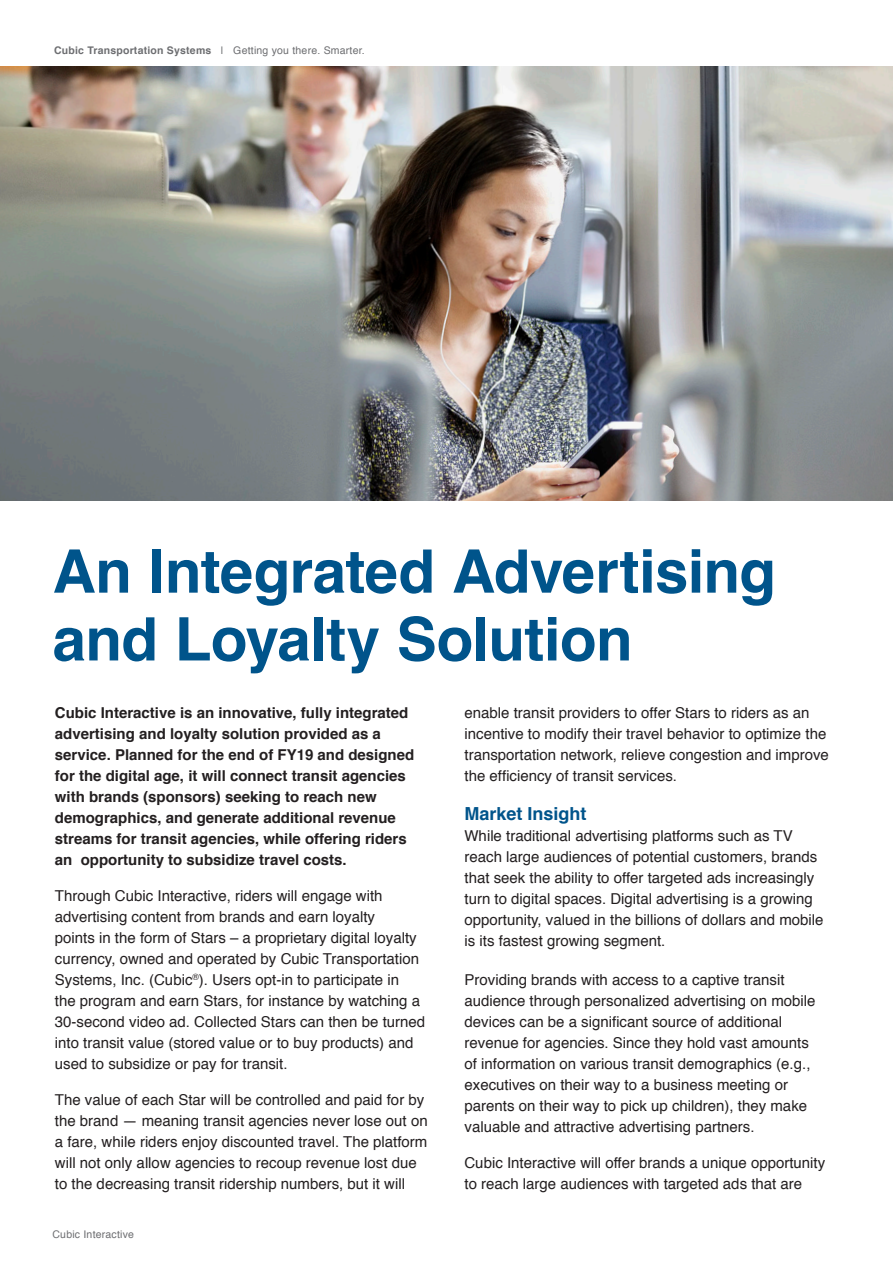
<style>
.page{position:relative;width:893px;height:1263px;background:#fff}
.page>*{position:absolute;margin:0;border:0;box-sizing:border-box;transform-origin:0 0}
.t1{font:700 60px/67.8px "Helvetica";letter-spacing:-.01em;color:#00548b}
.Subhead{font:700 18px "Helvetica";color:#00548b}
.Body_Text{font:15px/21px "Helvetica";color:#231f20}
.Subhead-2{font:700 15px/21px "Helvetica";color:#231f20}
.t2{font:700 10.5px "Helvetica";letter-spacing:.02em;color:#6d6e71}
.t3{font:10.5px "Helvetica";letter-spacing:.02em;color:#6d6e71}
.s1{font-weight:400}
</style>
<div class="page">
<img style="left:0;top:66px;width:893px;height:435px">
<p class="t2" style="left:54px;top:42px;width:312px">Cubic Transportation Systems <span class="s1">| Getting you there. Smarter.</span></p>
<p class="t1" style="left:52px;top:538px;width:725px">An Integrated Advertising and Loyalty Solution</p>
<p class="Subhead-2" style="left:55px;top:703px;width:361px">Cubic Interactive is an innovative, fully integrated advertising and loyalty solution provided as a service. Planned for the end of FY19 and designed for the digital age, it will connect transit agencies with brands (sponsors) seeking to reach new demographics, and generate additional revenue streams for transit agencies, while offering riders an opportunity to subsidize travel costs.</p>
<p class="Body_Text" style="left:55px;top:886px;width:372px">Through Cubic Interactive, riders will engage with advertising content from brands and earn loyalty<br>points in the form of Stars – a proprietary digital loyalty currency, owned and operated by Cubic Transportation Systems, Inc. (Cubic<sup>®</sup>). Users opt-in to participate in<br>the program and earn Stars, for instance by watching a 30-second video ad. Collected Stars can then be turned into transit value (stored value or to buy products) and used to subsidize or pay for transit.</p>
<p class="Body_Text" style="left:55px;top:1090px;width:374px">The value of each Star will be controlled and paid for by the brand — meaning transit agencies never lose out on a fare, while riders enjoy discounted travel. The platform will not only allow agencies to recoup revenue lost due to the decreasing transit ridership numbers, but it will</p>
<p class="t3" style="left:52px;top:1226px;width:83px">Cubic Interactive</p>
<p class="Body_Text" style="left:464px;top:703px;width:366px">enable transit providers to offer Stars to riders as an incentive to modify their travel behavior to optimize the transportation network, relieve congestion and improve the efficiency of transit services.</p>
<p class="Subhead" style="left:464px;top:799px;width:124px">Market Insight</p>
<p class="Body_Text" style="left:464px;top:826px;width:361px">While traditional advertising platforms such as TV reach large audiences of potential customers, brands that seek the ability to offer targeted ads increasingly turn to digital spaces. Digital advertising is a growing opportunity, valued in the billions of dollars and mobile is its fastest growing segment.</p>
<p class="Body_Text" style="left:464px;top:970px;width:352px">Providing brands with access to a captive transit audience through personalized advertising on mobile devices can be a significant source of additional revenue for agencies. Since they hold vast amounts of information on various transit demographics (e.g., executives on their way to a business meeting or parents on their way to pick up children), they make valuable and attractive advertising partners.</p>
<p class="Body_Text" style="left:464px;top:1153px;width:362px">Cubic Interactive will offer brands a unique opportunity to reach large audiences with targeted ads that are</p>
</div>
